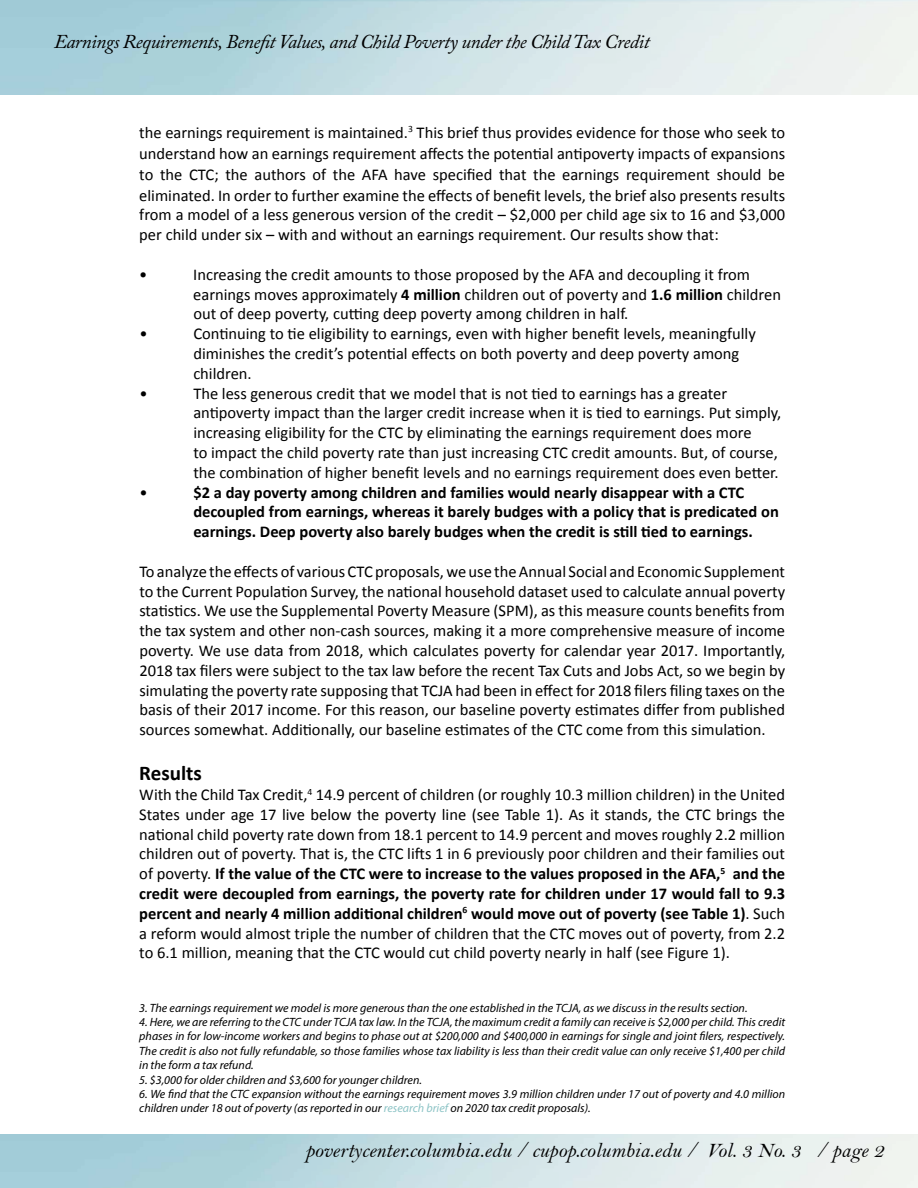
<style>
.page{position:relative;width:918px;height:1188px;background:#fff}
.page>*{position:absolute;margin:0;border:0;box-sizing:border-box;transform-origin:0 0}
.t1{font:21px "Bell MT Italic";color:#000}
.t2{font:700 21px "Calibri";color:#000}
.t3{font:italic 19.5px "Adobe Caslon Pro";letter-spacing:-.025em;color:#000}
.t4{font:16.5px/19.8px "Calibri";color:#000;text-align:justify}
.t5{font:700 16.5px/19.8px "Calibri";color:#000}
.t6{font:italic 12px/14.4px "Myriad Pro";color:#000;text-align:justify}
.s1{font-weight:700}
.s2{color:#8dc4c6}
</style>
<div class="page">
<p class="t3" style="left:54px;top:30px;width:597px">Earnings Requirements, Benefit Values, and Child Poverty under the Child Tax Credit</p>
<p class="t4" style="left:139px;top:122px;width:647px;line-height:20.5px">the earnings requirement is maintained.<sup>3</sup> This brief thus provides evidence for those who seek to understand how an earnings requirement affects the potential antipoverty impacts of expansions to the CTC; the authors of the AFA have specified that the earnings requirement should be eliminated. In order to further examine the effects of benefit levels, the brief also presents results from a model of a less generous version of the credit – $2,000 per child age six to 16 and $3,000 per child under six – with and without an earnings requirement. Our results show that:</p>
<p class="t4" style="left:139px;top:265px;width:10px">•</p>
<p class="t4" style="left:193px;top:265px;width:589px;text-align:left">Increasing the credit amounts to those proposed by the AFA and decoupling it from earnings moves approximately <span class="s1">4 million</span> children out of poverty and <span class="s1">1.6 million</span> children out of deep poverty, cutting deep poverty among children in half.</p>
<p class="t4" style="left:139px;top:324px;width:10px">•</p>
<p class="t4" style="left:193px;top:324px;width:564px;text-align:left">Continuing to tie eligibility to earnings, even with higher benefit levels, meaningfully diminishes the credit’s potential effects on both poverty and deep poverty among children.</p>
<p class="t4" style="left:139px;top:383px;width:10px">•</p>
<p class="t4" style="left:193px;top:383px;width:590px;text-align:left">The less generous credit that we model that is not tied to earnings has a greater antipoverty impact than the larger credit increase when it is tied to earnings. Put simply, increasing eligibility for the CTC by eliminating the earnings requirement does more<br>to impact the child poverty rate than just increasing CTC credit amounts. But, of course, the combination of higher benefit levels and no earnings requirement does even better.</p>
<p class="t4" style="left:139px;top:482px;width:10px">•</p>
<p class="t5" style="left:193px;top:482px;width:587px">$2 a day poverty among children and families would nearly disappear with a CTC decoupled from earnings, whereas it barely budges with a policy that is predicated on earnings. Deep poverty also barely budges when the credit is still tied to earnings.</p>
<p class="t4" style="left:139px;top:562px;width:647px">To analyze the effects of various CTC proposals, we use the Annual Social and Economic Supplement to the Current Population Survey, the national household dataset used to calculate annual poverty statistics. We use the Supplemental Poverty Measure (SPM), as this measure counts benefits from the tax system and other non-cash sources, making it a more comprehensive measure of income poverty. We use data from 2018, which calculates poverty for calendar year 2017. Importantly, 2018 tax filers were subject to the tax law before the recent Tax Cuts and Jobs Act, so we begin by simulating the poverty rate supposing that TCJA had been in effect for 2018 filers filing taxes on the basis of their 2017 income. For this reason, our baseline poverty estimates differ from published sources somewhat. Additionally, our baseline estimates of the CTC come from this simulation.</p>
<p class="t2" style="left:139px;top:760px;width:64px">Results</p>
<p class="t4" style="left:139px;top:785px;width:647px">With the Child Tax Credit,<sup>4</sup> 14.9 percent of children (or roughly 10.3 million children) in the United States under age 17 live below the poverty line (see Table 1). As it stands, the CTC brings the national child poverty rate down from 18.1 percent to 14.9 percent and moves roughly 2.2 million children out of poverty. That is, the CTC lifts 1 in 6 previously poor children and their families out of poverty. <span class="s1">If the value of the CTC were to increase to the values proposed in the AFA,</span><sup>5</sup> <span class="s1">and the credit were decoupled from earnings, the poverty rate for children under 17 would fall to 9.3 percent and nearly 4 million additional children</span><sup>6</sup> <span class="s1">would move out of poverty (see Table 1)</span>. Such a reform would almost triple the number of children that the CTC moves out of poverty, from 2.2 to 6.1 million, meaning that the CTC would cut child poverty nearly in half (see Figure 1).</p>
<p class="t6" style="left:139px;top:1000px;width:610px">3. The earnings requirement we model is more generous than the one established in the TCJA, as we discuss in the results section.</p>
<p class="t6" style="left:139px;top:1015px;width:647px">4. Here, we are referring to the CTC under TCJA tax law. In the TCJA, the maximum credit a family can receive is $2,000 per child. This credit phases in for low-income workers and begins to phase out at $200,000 and $400,000 in earnings for single and joint filers, respectively.<br>The credit is also not fully refundable, so those families whose tax liability is less than their credit value can only receive $1,400 per child in the form a tax refund.</p>
<p class="t6" style="left:139px;top:1072px;width:284px">5. $3,000 for older children and $3,600 for younger children.</p>
<p class="t6" style="left:139px;top:1087px;width:647px">6. We find that the CTC expansion without the earnings requirement moves 3.9 million children under 17 out of poverty and 4.0 million children under 18 out of poverty (as reported in our <span class="s2">research brief</span> on 2020 tax credit proposals).</p>
<p class="t1" style="left:305px;top:1138px;width:580px">povertycenter.columbia.edu / cupop.columbia.edu / Vol. 3 No. 3 / page 2</p>
</div>
